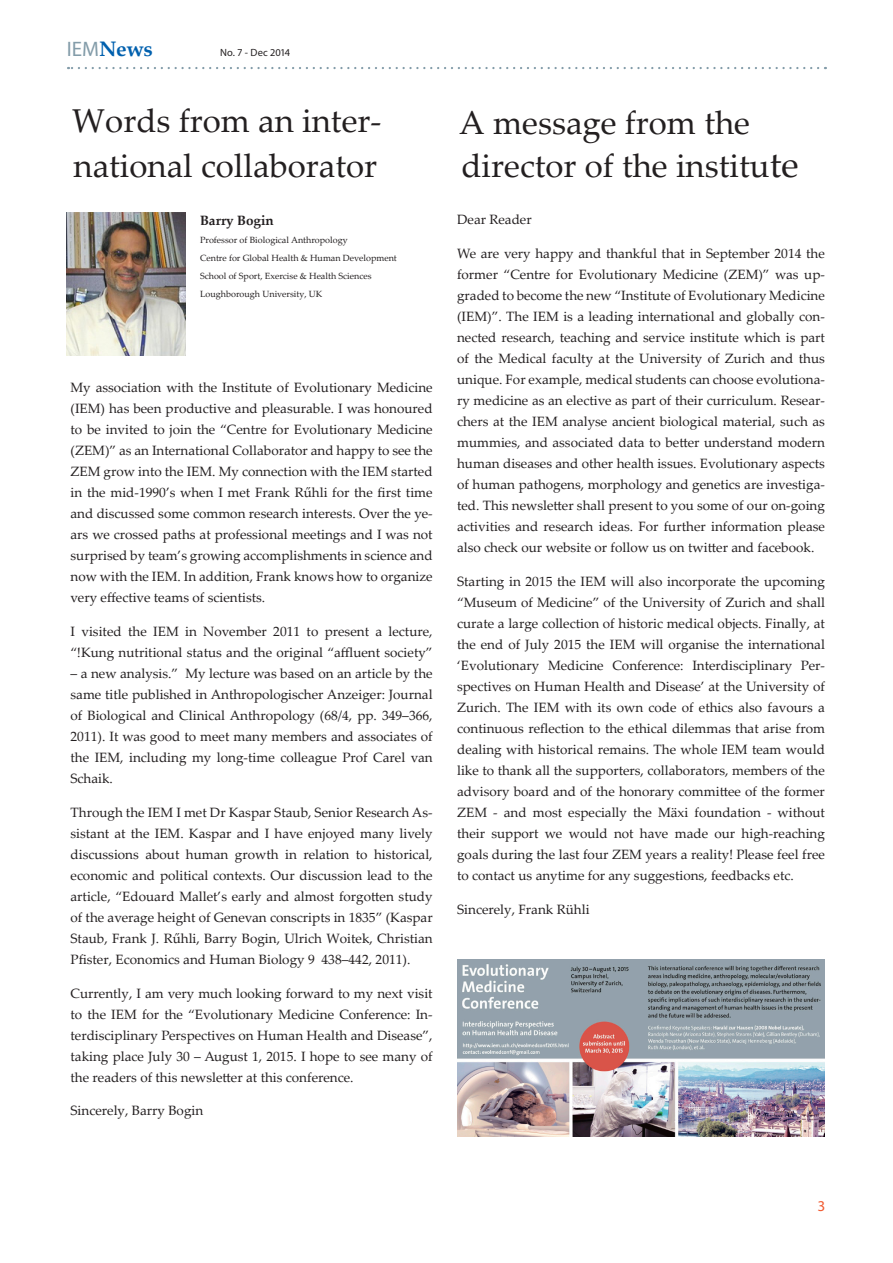
<style>
.page{position:relative;width:893px;height:1263px;background:#fff}
.page>*{position:absolute;margin:0;border:0;box-sizing:border-box;transform-origin:0 0}
.Titel_gross{font:33px/45px "Palatino Linotype";color:#231f20}
.Lauftext{font:700 21px "Palatino Linotype";color:#0160ae}
.Pagina_rechts{font:15px "Myriad Pro";color:#f1592f}
.t1{font:13.5px/21px "Palatino Linotype";color:#231f20;text-align:justify}
.t2{font:700 13.5px "Palatino Linotype";color:#231f20}
.Lauftext-2{font:10.5px "Myriad Pro";letter-spacing:.02em;color:#231f20}
.t3{font:9px "Palatino Linotype";color:#231f20}
.s1{font-family:"Myriad Pro";font-weight:400;color:#839ca9}
.s2{font-size:36px}
</style>
<div class="page">
<svg style="left:68px;top:67px;width:750px;height:2px"></svg>
<img style="left:67px;top:213px;width:119px;height:143px">
<img style="left:457px;top:959px;width:368px;height:177px">
<p class="Lauftext" style="left:67px;top:34px;width:87px"><span class="s1">IEM</span>News</p>
<p class="Lauftext-2" style="left:220px;top:46px;width:71px">No. 7 - Dec 2014</p>
<p class="Titel_gross" style="left:72px;top:97px;width:311px">Words from an inter&shy;national collaborator</p>
<p class="Titel_gross" style="left:459px;top:99px;width:292px">A message from the</p>
<p class="Titel_gross" style="left:461px;top:142px;width:339px">director of the institu<span class="s2">te</span></p>
<p class="t2" style="left:200px;top:211px;width:75px">Barry Bogin</p>
<p class="t3" style="left:200px;top:234px;width:149px">Professor of Biological Anthropology</p>
<p class="t3" style="left:200px;top:252px;width:198px">Centre for Global Health &amp; Human Development</p>
<p class="t3" style="left:200px;top:270px;width:173px">School of Sport, Exercise &amp; Health Sciences</p>
<p class="t3" style="left:200px;top:288px;width:124px">Loughborough University, UK</p>
<p class="t1" style="left:71px;top:377px;width:364px">My association with the Institute of Evolutionary Medicine (IEM) has been productive and pleasurable. I was honoured to be invited to join the “Centre for Evolutionary Medicine (ZEM)” as an International Collaborator and happy to see the ZEM grow into the IEM. My connection with the IEM started in the mid-1990’s when I met Frank Rűhli for the first time and discussed some common research interests. Over the ye&shy;ars we crossed paths at professional meetings and I was not surprised by team’s growing accomplishments in science and now with the IEM. In addition, Frank knows how to organize very effective teams of scientists.</p>
<p class="t1" style="left:71px;top:620px;width:364px">I visited the IEM in November 2011 to present a lecture, “!Kung nutritional status and the original “affluent society”</p>
<p class="t1" style="left:71px;top:662px;width:364px">– a new analysis.” My lecture was based on an article by the same title published in Anthropologischer Anzeiger: Journal of Biological and Clinical Anthropology (68/4, pp. 349–366, 2011). It was good to meet many members and associates of the IEM, including my long-time colleague Prof Carel van Schaik.</p>
<p class="t1" style="left:71px;top:801px;width:364px">Through the IEM I met Dr Kaspar Staub, Senior Research As&shy;sistant at the IEM. Kaspar and I have enjoyed many lively discussions about human growth in relation to historical, economic and political contexts. Our discussion lead to the article, “Edouard Mallet’s early and almost forgotten study of the average height of Genevan conscripts in 1835” (Kaspar Staub, Frank J. Rűhli, Barry Bogin, Ulrich Woitek, Christian Pfister, Economics and Human Biology 9 438–442, 2011).</p>
<p class="t1" style="left:71px;top:982px;width:364px">Currently, I am very much looking forward to my next visit to the IEM for the “Evolutionary Medicine Conference: In&shy;terdisciplinary Perspectives on Human Health and Disease”, taking place July 30 – August 1, 2015. I hope to see many of the readers of this newsletter at this conference.</p>
<p class="t1" style="left:71px;top:1100px;width:134px">Sincerely, Barry Bogin</p>
<p class="t1" style="left:457px;top:209px;width:76px">Dear Reader</p>
<p class="t1" style="left:457px;top:242px;width:369px">We are very happy and thankful that in September 2014 the former “Centre for Evolutionary Medicine (ZEM)” was up&shy;graded to become the new “Institute of Evolutionary Medicine (IEM)”. The IEM is a leading international and globally con&shy;nected research, teaching and service institute which is part of the Medical faculty at the University of Zurich and thus unique. For example, medical students can choose evolutiona&shy;ry medicine as an elective as part of their curriculum. Resear&shy;chers at the IEM analyse ancient biological material, such as mummies, and associated data to better understand modern human diseases and other health issues. Evolutionary aspects of human pathogens, morphology and genetics are investiga&shy;ted. This newsletter shall present to you some of our on-going activities and research ideas. For further information please also check our website or follow us on twitter and facebook.</p>
<p class="t1" style="left:457px;top:570px;width:369px">Starting in 2015 the IEM will also incorporate the upcoming “Museum of Medicine” of the University of Zurich and shall curate a large collection of historic medical objects. Finally, at the end of July 2015 the IEM will organise the international ‘Evolutionary Medicine Conference: Interdisciplinary Per&shy;spectives on Human Health and Disease’ at the University of Zurich. The IEM with its own code of ethics also favours a continuous reflection to the ethical dilemmas that arise from dealing with historical remains. The whole IEM team would like to thank all the supporters, collaborators, members of the advisory board and of the honorary committee of the former ZEM - and most especially the Mäxi foundation - without their support we would not have made our high-reaching goals during the last four ZEM years a reality! Please feel free to contact us anytime for any suggestions, feedbacks etc.</p>
<p class="t1" style="left:457px;top:898px;width:134px">Sincerely, Frank Rühli</p>
<p class="Pagina_rechts" style="left:818px;top:1197px;width:8px">3</p>
</div>
